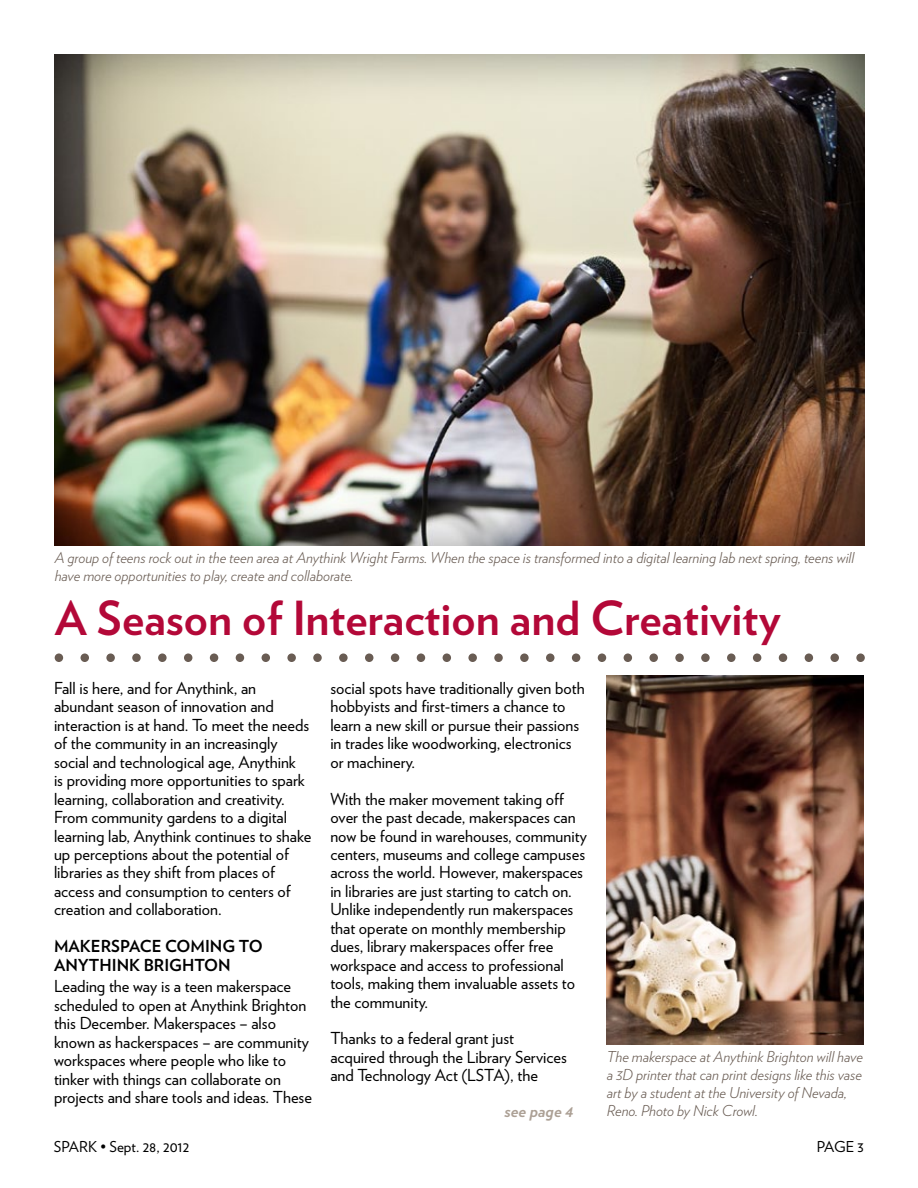
<style>
.page{position:relative;width:918px;height:1188px;background:#fff}
.page>*{position:absolute;margin:0;border:0;box-sizing:border-box;transform-origin:0 0}
.t1{font:700 46.8px "Verlag";color:#b30838}
.t2{font:16.5px/18.5px "Verlag";color:#000}
.t3{font:700 16.5px "Verlag";color:#000}
.t4{font:italic 700 16.5px "Verlag";color:#aca095}
.t5{font:italic 300 15px/18px "Verlag";color:#695c53}
.t6{font:15px "Verlag";color:#000}
</style>
<div class="page">
<img style="left:54px;top:54px;width:810px;height:491px">
<svg style="left:55px;top:653px;width:810px;height:9px"></svg>
<img style="left:606px;top:676px;width:258px;height:368px">
<p class="t5" style="left:55px;top:548px;width:801px">A group of teens rock out in the teen area at Anythink Wright Farms. When the space is transformed into a digital learning lab next spring, teens will have more opportunities to play, create and collaborate.</p>
<h1 class="t1" style="left:55px;top:582px;width:728px">A Season of Interaction and Creativity</h1>
<p class="t2" style="left:54px;top:678px;width:259px">Fall is here, and for Anythink, an abundant season of innovation and interaction is at hand. To meet the needs of the community in an increasingly social and technological age, Anythink<br>is providing more opportunities to spark learning, collaboration and creativity.<br>From community gardens to a digital learning lab, Anythink continues to shake up perceptions about the potential of libraries as they shift from places of access and consumption to centers of creation and collaboration.</p>
<p class="t3" style="left:54px;top:933px;width:69px">Makerspace</p>
<p class="t3" style="left:165px;top:933px;width:24px">Comin</p>
<p class="t3" style="left:222px;top:933px;width:29px">g to</p>
<p class="t3" style="left:54px;top:952px;width:46px">Anythin</p>
<p class="t3" style="left:129px;top:952px;width:66px">k Brighton</p>
<p class="t2" style="left:54px;top:976px;width:259px">Leading the way is a teen makerspace scheduled to open at Anythink Brighton this December. Makerspaces – also known as hackerspaces – are community workspaces where people who like to tinker with things can collaborate on projects and share tools and ideas. These</p>
<p class="t2" style="left:330px;top:678px;width:256px">social spots have traditionally given both hobbyists and first-timers a chance to learn a new skill or pursue their passions in trades like woodworking, electronics or machinery.</p>
<p class="t2" style="left:330px;top:789px;width:258px">With the maker movement taking off over the past decade, makerspaces can now be found in warehouses, community centers, museums and college campuses across the world. However, makerspaces in libraries are just starting to catch on.<br>Unlike independently run makerspaces that operate on monthly membership dues, library makerspaces offer free workspace and access to professional tools, making them invaluable assets to the community.</p>
<p class="t2" style="left:330px;top:1028px;width:238px">Thanks to a federal grant just acquired through the Library Services and Technology Act (LSTA), the</p>
<p class="t4" style="left:505px;top:1098px;width:70px">see page 4</p>
<p class="t5" style="left:607px;top:1047px;width:258px">The makerspace at Anythink Brighton will have a 3D printer that can print designs like this vase art by a student at the University of Nevada, Reno. Photo by Nick Crowl.</p>
<p class="t6" style="left:54px;top:1135px;width:137px">SPARK • Sept. 28, 2012</p>
<p class="t6" style="left:817px;top:1135px;width:49px">PAGE 3</p>
</div>
